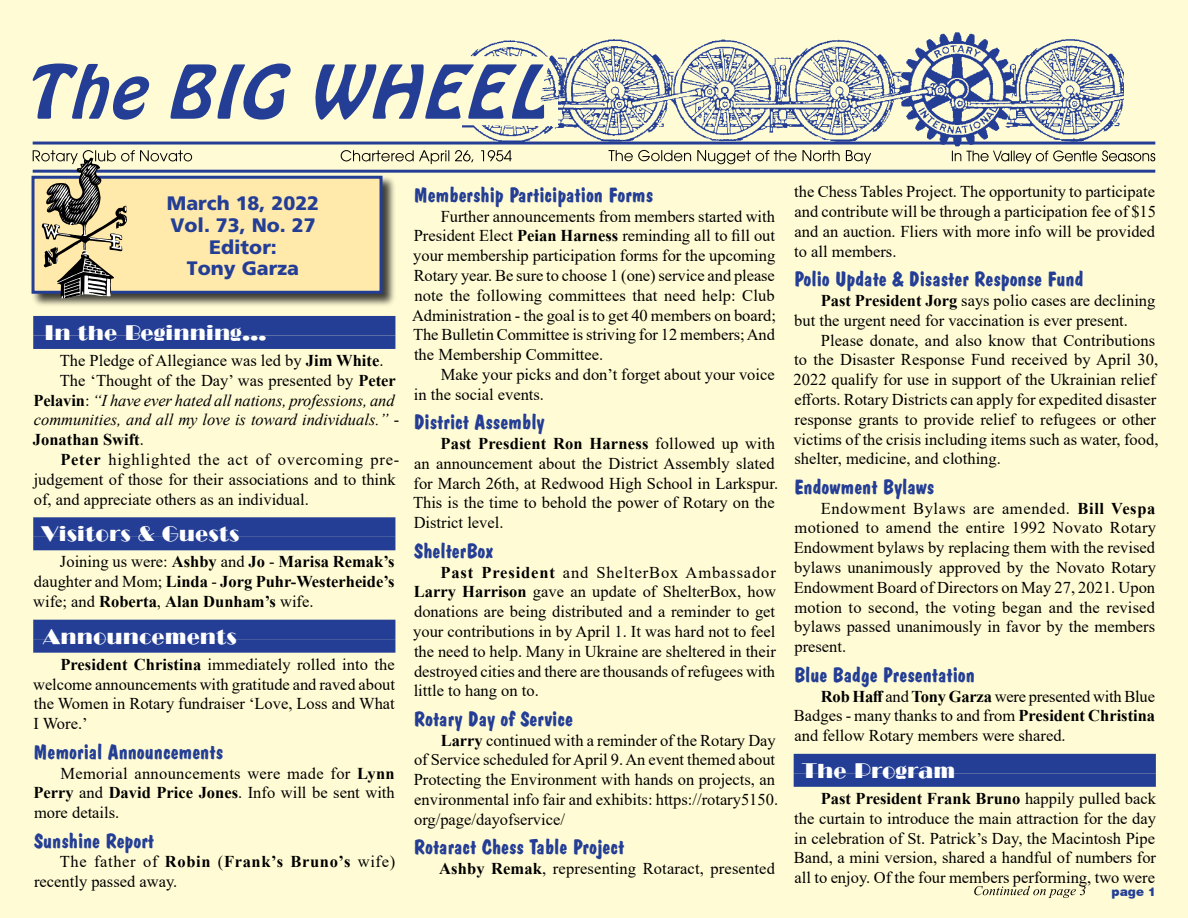
<style>
.page{position:relative;width:1188px;height:918px;background:#fffcd5}
.page>*{position:absolute;margin:0;border:0;box-sizing:border-box;transform-origin:0 0}
.t1{font:21px "Dom Bold BT";letter-spacing:.01em;color:#243e95}
.t2{font:21px "LTC Broadway";color:#fff}
.t3{font:900 19.5px/21.8px "Frutiger";color:#243e95;text-align:center}
.t4{font:16.5px/19.8px "Times New Roman";color:#000;text-align:justify}
.t5{font:700 16.5px/19.8px "Times New Roman";color:#000;text-align:justify}
.t6{font:italic 16.5px "Times New Roman";color:#000}
.t7{font:16.5px "Times New Roman";letter-spacing:.045em;color:#000}
.t8{font:900 12px "Swiss 721 BT";color:#243e95}
.s1{font-weight:700}
.s2{font-weight:700;font-style:normal}
.s3{font-style:normal}
.s4{font-weight:400}
</style>
<div class="page">
<hr style="left:33px;top:142px;width:1122px;height:3px;background:#243e95">
<hr style="left:33px;top:170px;width:1122px;height:3px;background:#243e95">
<svg style="left:952px;top:150px;width:203px;height:14px"></svg>
<svg style="left:341px;top:150px;width:171px;height:14px"></svg>
<svg style="left:609px;top:150px;width:262px;height:14px"></svg>
<img style="left:566px;top:32px;width:558px;height:115px">
<svg style="left:32px;top:63px;width:430px;height:57px"></svg>
<img style="left:462px;top:40px;width:104px;height:111px">
<svg style="left:974px;top:886px;width:112px;height:12px"></svg>
<div style="left:33px;top:316px;width:362px;height:19px;background:#243e95"></div>
<div style="left:33px;top:335px;width:362px;height:14px;background:#243e95"></div>
<div style="left:33px;top:517px;width:362px;height:20px;background:#243e95"></div>
<div style="left:33px;top:537px;width:362px;height:13px;background:#243e95"></div>
<div style="left:33px;top:620px;width:362px;height:19px;background:#243e95"></div>
<div style="left:33px;top:639px;width:362px;height:14px;background:#243e95"></div>
<div style="left:794px;top:754px;width:362px;height:19px;background:#243e95"></div>
<div style="left:794px;top:773px;width:362px;height:14px;background:#243e95"></div>
<div style="left:31px;top:175px;width:365px;height:133px;background:#000;opacity:.75"></div>
<div style="left:33px;top:177px;width:348px;height:115px;background:#ffeaab"></div>
<div style="left:32px;top:176px;width:351px;height:118px;border:3px solid #243e95"></div>
<svg style="left:33px;top:150px;width:159px;height:148px"></svg>
<p class="t3" style="left:167px;top:192px;width:154px">March 18, 2022<br>Vol. 73, No. 27<br>Editor:<br>Tony Garza</p>
<p class="t2" style="left:44px;top:321px;width:224px">In the Beginning…</p>
<p class="t4" style="left:60px;top:350px;width:325px">The Pledge of Allegiance was led by <span class="s1">Jim White</span>.</p>
<p class="t4" style="left:60px;top:370px;width:338px">The ‘Thought of the Day’ was presented by <span class="s1">Peter</span></p>
<p class="t6" style="left:33px;top:389px;width:363px"><span class="s2">Pelavin</span><span class="s3">:</span> “I have ever hated all nations, professions, and</p>
<p class="t6" style="left:34px;top:409px;width:367px">communities, and all my love is toward individuals.” <span class="s3">-</span></p>
<p class="t5" style="left:33px;top:429px;width:112px">Jonathan Swift<span class="s4">.</span></p>
<p class="t7" style="left:60px;top:448px;width:340px"><span class="s1">Peter</span> highlighted the act of overcoming pre-</p>
<p class="t4" style="left:34px;top:469px;width:364px">judgement of those for their associations and to think</p>
<p class="t4" style="left:34px;top:489px;width:276px">of, and appreciate others as an individual.</p>
<p class="t2" style="left:41px;top:522px;width:200px">Visitors &amp; Guests</p>
<p class="t5" style="left:33px;top:552px;width:363px;text-indent:27px"><span class="s4">Joining us were:</span> Ashby <span class="s4">and</span> Jo <span class="s4">-</span> Marisa Remak’s <span class="s4">daughter and Mom;</span> Linda <span class="s4">-</span> Jorg Puhr-Westerheide’s <span class="s4">wife; and</span> Roberta<span class="s4">,</span> Alan Dunham’s <span class="s4">wife.</span></p>
<p class="t2" style="left:43px;top:624px;width:196px">Announcements</p>
<p class="t4" style="left:33px;top:654px;width:363px;text-indent:27px"><span class="s1">President Christina</span> immediately rolled into the welcome announcements with gratitude and raved about the Women in Rotary fundraiser ‘Love, Loss and What I Wore.’</p>
<p class="t1" style="left:34px;top:739px;width:191px">Memorial Announcements</p>
<p class="t4" style="left:33px;top:763px;width:363px;text-indent:27px">Memorial announcements were made for <span class="s1">Lynn Perry</span> and <span class="s1">David Price Jones</span>. Info will be sent with more details.</p>
<p class="t1" style="left:34px;top:828px;width:122px">Sunshine Report</p>
<p class="t4" style="left:34px;top:851px;width:363px;text-indent:26px">The father of <span class="s1">Robin</span> (<span class="s1">Frank’s Bruno’s</span> wife) recently passed away.</p>
<p class="t1" style="left:414px;top:182px;width:241px">Membership Participation Forms</p>
<p class="t4" style="left:412px;top:206px;width:366px;text-indent:29px">Further announcements from members started with President Elect <span class="s1">Peian Harness</span> reminding all to fill out your membership participation forms for the upcoming Rotary year. Be sure to choose 1 (one) service and please note the following committees that need help: Club Administration - the goal is to get 40 members on board; The Bulletin Committee is striving for 12 members; And the Membership Committee.</p>
<p class="t4" style="left:414px;top:364px;width:362px;text-indent:27px">Make your picks and don’t forget about your voice in the social events.</p>
<p class="t1" style="left:414px;top:409px;width:132px">District Assembly</p>
<p class="t4" style="left:413px;top:433px;width:367px;text-align:left;text-indent:28px"><span class="s1">Past Presdient Ron Harness</span> followed up with an announcement about the District Assembly slated for March 26th, at Redwood High School in Larkspur.<br>This is the time to behold the power of Rotary on the District level.</p>
<p class="t1" style="left:414px;top:538px;width:81px">ShelterBox</p>
<p class="t4" style="left:413px;top:562px;width:364px;text-indent:27px"><span class="s1">Past President</span> and ShelterBox Ambassador <span class="s1">Larry Harrison</span> gave an update of ShelterBox, how donations are being distributed and a reminder to get your contributions in by April 1. It was hard not to feel the need to help. Many in Ukraine are sheltered in their destroyed cities and there are thousands of refugees with little to hang on to.</p>
<p class="t1" style="left:414px;top:706px;width:160px">Rotary Day of Service</p>
<p class="t4" style="left:414px;top:730px;width:366px;text-align:left;text-indent:27px"><span class="s1">Larry</span> continued with a reminder of the Rotary Day of Service scheduled for April 9. An event themed about Protecting the Environment with hands on projects, an environmental info fair and exhibits: https://rotary5150. org/page/dayofservice/</p>
<p class="t1" style="left:414px;top:835px;width:212px">Rotaract Chess Table Project</p>
<p class="t4" style="left:439px;top:858px;width:337px"><span class="s1">Ashby Remak</span>, representing Rotaract, presented</p>
<p class="t4" style="left:794px;top:181px;width:363px">the Chess Tables Project. The opportunity to participate and contribute will be through a participation fee of $15 and an auction. Fliers with more info will be provided to all members.</p>
<p class="t1" style="left:794px;top:266px;width:291px">Polio Update &amp; Disaster Response Fund</p>
<p class="t4" style="left:794px;top:290px;width:363px;text-indent:27px"><span class="s1">Past President Jorg</span> says polio cases are declining but the urgent need for vaccination is ever present.</p>
<p class="t4" style="left:793px;top:330px;width:367px;text-align:left;text-indent:28px">Please donate, and also know that Contributions to the Disaster Response Fund received by April 30, 2022 qualify for use in support of the Ukrainian relief efforts. Rotary Districts can apply for expedited disaster response grants to provide relief to refugees or other victims of the crisis including items such as water, food, shelter, medicine, and clothing.</p>
<p class="t1" style="left:794px;top:474px;width:142px">Endowment Bylaws</p>
<p class="t4" style="left:794px;top:498px;width:364px;text-indent:27px">Endowment Bylaws are amended. <span class="s1">Bill Vespa </span>motioned to amend the entire 1992 Novato Rotary Endowment bylaws by replacing them with the revised bylaws unanimously approved by the Novato Rotary Endowment Board of Directors on May 27, 2021. Upon motion to second, the voting began and the revised bylaws passed unanimously in favor by the members present.</p>
<p class="t1" style="left:794px;top:662px;width:182px">Blue Badge Presentation</p>
<p class="t4" style="left:794px;top:686px;width:363px;text-indent:27px"><span class="s1">Rob Haff</span> and <span class="s1">Tony Garza</span> were presented with Blue Badges - many thanks to and from <span class="s1">President Christina </span>and fellow Rotary members were shared.</p>
<p class="t2" style="left:802px;top:759px;width:155px">The Program</p>
<p class="t4" style="left:794px;top:788px;width:364px;text-indent:27px"><span class="s1">Past President Frank Bruno</span> happily pulled back the curtain to introduce the main attraction for the day in celebration of St. Patrick’s Day, the Macintosh Pipe Band, a mini version, shared a handful of numbers for all to enjoy. Of the four members performing, two were</p>
<p class="t8" style="left:1112px;top:885px;width:46px">page 1</p>
</div>
